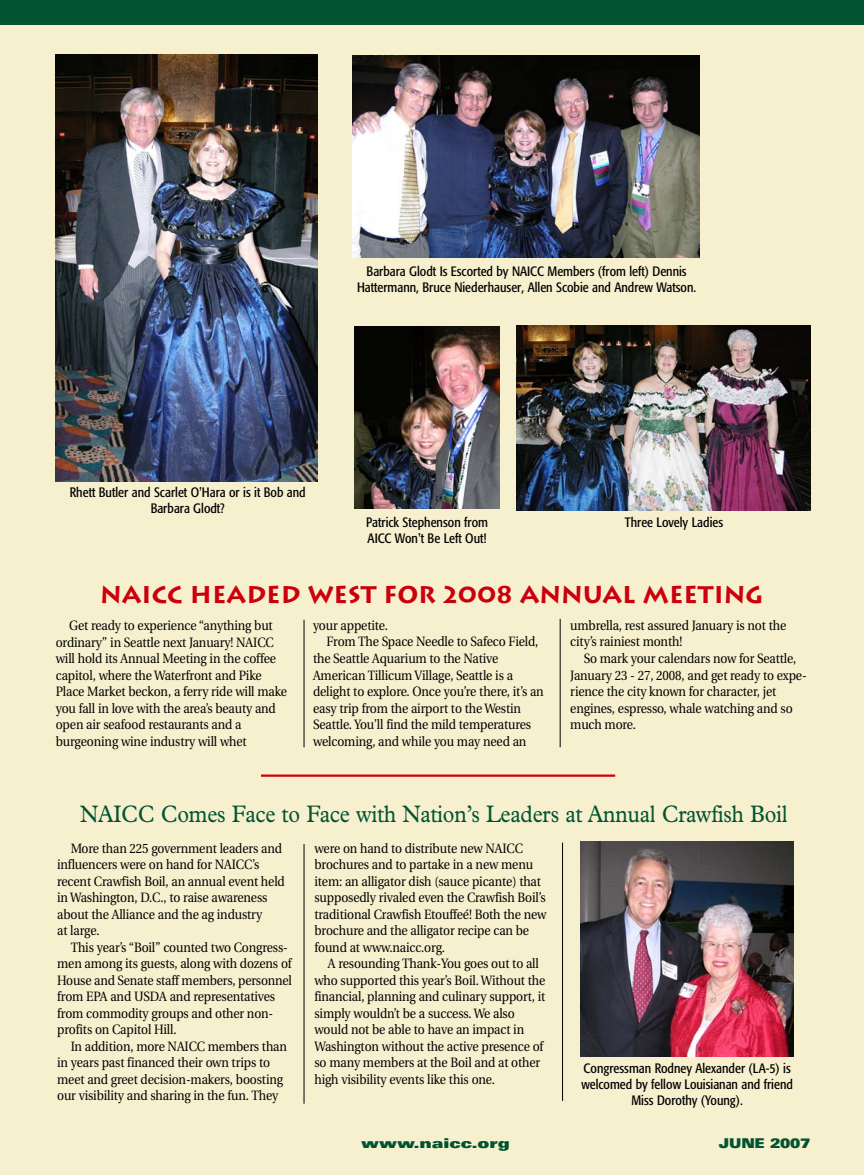
<style>
.page{position:relative;width:864px;height:1175px;background:#fff}
.page>*{position:absolute;margin:0;border:0;box-sizing:border-box;transform-origin:0 0}
.t1{font:24px "Plantin";letter-spacing:-.01em;color:#015432;scale:.9 1}
.t2{font:700 24px "Lithos";color:#cc000c}
.t3{font:13.5px/16.5px "Utopia";letter-spacing:-.01em;color:#000;scale:.9 1}
.t4{font:condensed 13.5px/16.2px "Formata";color:#000;text-align:center}
.t5{font:900 expanded 13.5px "Univers";letter-spacing:-.01em;color:#015432}
.t6{font:900 expanded 13.5px "Univers";letter-spacing:-.01em;color:#015432;scale:.9 1}
</style>
<div class="page">
<div style="left:0;top:0;width:864px;height:1174px;background:#f7f0cf"></div>
<div style="left:0;top:0;width:864px;height:25px;background:#015432"></div>
<hr style="left:562px;top:842px;width:1px;height:258px;background:#000">
<hr style="left:304px;top:844px;width:1px;height:259px;background:#000">
<hr style="left:304px;top:620px;width:1px;height:127px;background:#000">
<hr style="left:560px;top:619px;width:1px;height:128px;background:#000">
<hr style="left:261px;top:774px;width:354px;height:2px;background:#cc000c">
<img style="left:56px;top:55px;width:261px;height:426px">
<img style="left:353px;top:55px;width:346px;height:202px">
<img style="left:355px;top:326px;width:145px;height:182px">
<img style="left:581px;top:841px;width:212px;height:215px">
<img style="left:516px;top:326px;width:294px;height:184px">
<p class="t4" style="left:357px;top:264px;width:341px">Barbara Glodt Is Escorted by NAICC Members (from left) Dennis<br>Hattermann, Bruce Niederhauser, Allen Scobie and Andrew Watson.</p>
<p class="t4" style="left:70px;top:485px;width:237px">Rhett Butler and Scarlet O'Hara or is it Bob and<br>Barbara Glodt?</p>
<p class="t4" style="left:366px;top:515px;width:123px;text-align:left">Patrick Stephenson from<br>AICC Won't Be Left Out!</p>
<p class="t4" style="left:625px;top:514px;width:100px">Three Lovely Ladies</p>
<h1 class="t2" style="left:100px;top:581px;width:665px">NAICC HEADED WEST FOR 2008 ANNUAL MEETING</h1>
<p class="t3" style="left:56px;top:618px;width:259px;text-indent:13px">Get ready to experience “anything but ordinary” in Seattle next January! NAICC will hold its Annual Meeting in the coffee capitol, where the Waterfront and Pike Place Market beckon, a ferry ride will make you fall in love with the area’s beauty and open air seafood restaurants and a burgeoning wine industry will whet</p>
<p class="t3" style="left:313px;top:618px;width:85px">your appetite.</p>
<p class="t3" style="left:327px;top:635px;width:237px">From The Space Needle to Safeco Field,</p>
<p class="t3" style="left:313px;top:651px;width:207px">the Seattle Aquarium to the Native</p>
<p class="t3" style="left:313px;top:668px;width:224px">American Tillicum Village, Seattle is a</p>
<p class="t3" style="left:313px;top:684px;width:258px">delight to explore. Once you’re there, it’s an</p>
<p class="t3" style="left:313px;top:701px;width:233px">easy trip from the airport to the Westin</p>
<p class="t3" style="left:313px;top:717px;width:244px">Seattle. You’ll find the mild temperatures</p>
<p class="t3" style="left:313px;top:734px;width:239px">welcoming, and while you may need an</p>
<p class="t3" style="left:570px;top:618px;width:241px">umbrella, rest assured January is not the city’s rainiest month!</p>
<p class="t3" style="left:570px;top:651px;width:264px;text-indent:13px">So mark your calendars now for Seattle, January 23 - 27, 2008, and get ready to expe&shy;rience the city known for character, jet engines, espresso, whale watching and so much more.</p>
<h1 class="t1" style="left:80px;top:805px;width:788px">NAICC Comes Face to Face with Nation’s Leaders at Annual Crawfish Boil</h1>
<p class="t3" style="left:57px;top:841px;width:255px;text-indent:13px">More than 225 government leaders and influencers were on hand for NAICC’s recent Crawfish Boil, an annual event held in Washington, D.C., to raise awareness about the Alliance and the ag industry<br>at large.</p>
<p class="t3" style="left:57px;top:940px;width:262px;text-indent:13px">This year’s “Boil” counted two Congress&shy;men among its guests, along with dozens of House and Senate staff members, personnel from EPA and USDA and representatives from commodity groups and other non&shy;profits on Capitol Hill.</p>
<p class="t3" style="left:57px;top:1039px;width:257px;text-indent:13px">In addition, more NAICC members than in years past financed their own trips to meet and greet decision-makers, boosting our visibility and sharing in the fun. They</p>
<p class="t3" style="left:314px;top:841px;width:259px">were on hand to distribute new NAICC brochures and to partake in a new menu item: an alligator dish (sauce picante) that supposedly rivaled even the Crawfish Boil’s traditional Crawfish Etouffeé! Both the new brochure and the alligator recipe can be found at www.naicc.org.</p>
<p class="t3" style="left:314px;top:956px;width:258px;text-indent:13px">A resounding Thank-You goes out to all who supported this year’s Boil. Without the financial, planning and culinary support, it simply wouldn’t be a success. We also would not be able to have an impact in Washington without the active presence of so many members at the Boil and at other high visibility events like this one.</p>
<p class="t4" style="left:581px;top:1060px;width:213px">Congressman Rodney Alexander (LA-5) is welcomed by fellow Louisianan and friend<br>Miss Dorothy (Young).</p>
<p class="t5" style="left:361px;top:1138px;width:150px">www.naicc.org</p>
<p class="t6" style="left:719px;top:1138px;width:103px">JUNE 2007</p>
</div>
